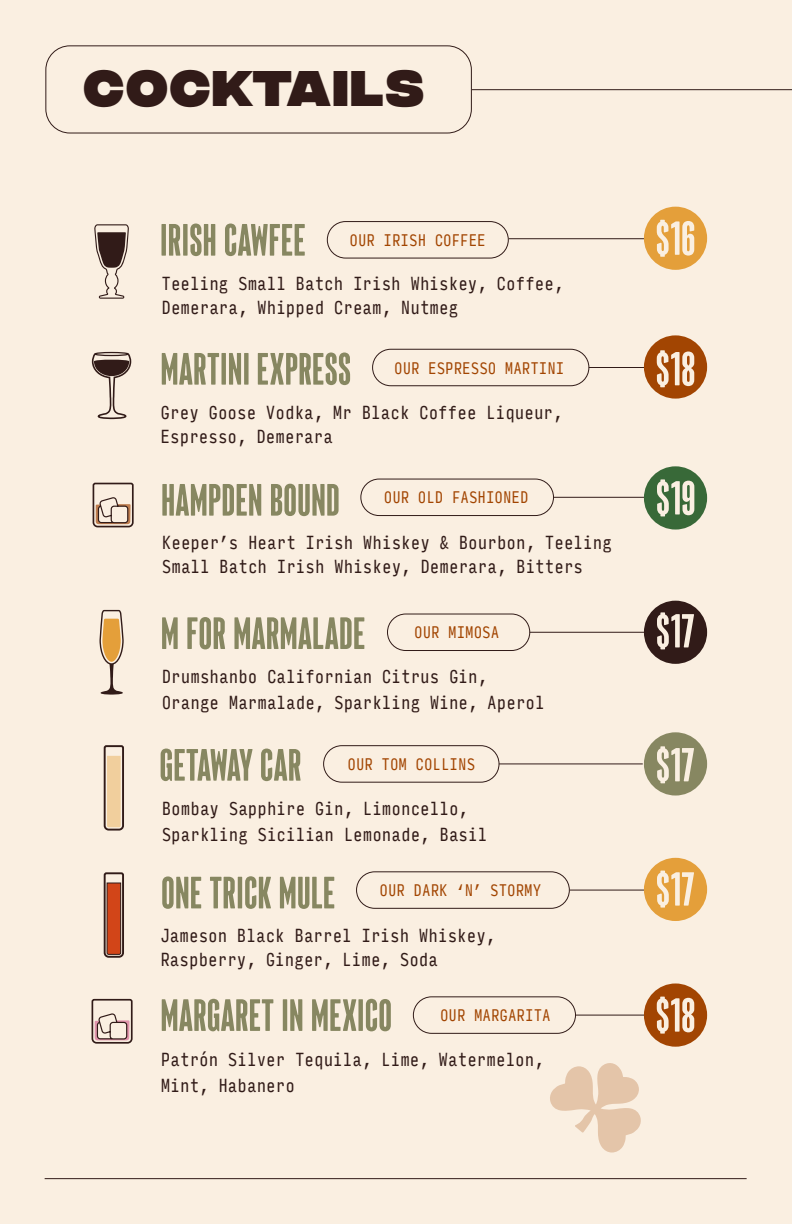
<style>
.page{position:relative;width:792px;height:1224px;background:#faefe1}
.page>*{position:absolute;margin:0;border:0;box-sizing:border-box;transform-origin:0 0}
.t1{font:800 50px "Integral CF";letter-spacing:.03em;color:#311b18}
.t2{font:18px/24px "Input Mono Compressed";color:#311b18}
.t3{font:16px "Input Mono Compressed";color:#a24502}
</style>
<div class="page">
<svg style="left:550px;top:1063px;width:91px;height:90px"></svg>
<hr style="left:45px;top:1178px;width:702px;height:1px;background:#311b18">
<div style="left:45px;top:45px;width:427px;height:89px;border:1px solid #311b18;border-radius:24px"></div>
<svg style="left:162px;top:224px;width:143px;height:32px"></svg>
<div style="left:327px;top:221px;width:182px;height:38px;border:1px solid #311b18;border-radius:18px"></div>
<hr style="left:472px;top:89px;width:320px;height:1px;background:#311b18">
<hr style="left:509px;top:238px;width:135px;height:1px;background:#311b18">
<hr style="left:578px;top:367px;width:76px;height:1px;background:#311b18">
<svg style="left:94px;top:224px;width:35px;height:75px"></svg>
<div style="left:644px;top:207px;width:63px;height:63px;background:#e49f3a;border-radius:50%"></div>
<hr style="left:469px;top:632px;width:180px;height:1px;background:#311b18">
<hr style="left:405px;top:764px;width:238px;height:1px;background:#311b18">
<svg style="left:657px;top:220px;width:37px;height:37px"></svg>
<svg style="left:162px;top:617px;width:202px;height:32px"></svg>
<svg style="left:161px;top:749px;width:140px;height:32px"></svg>
<div style="left:388px;top:614px;width:142px;height:37px;background:#faefe1;border-radius:18px"></div>
<div style="left:387px;top:614px;width:143px;height:37px;border:1px solid #311b18;border-radius:18px"></div>
<div style="left:324px;top:746px;width:175px;height:36px;background:#faefe1;border-radius:18px"></div>
<div style="left:323px;top:745px;width:177px;height:38px;border:1px solid #311b18;border-radius:18px"></div>
<svg style="left:99px;top:609px;width:25px;height:86px"></svg>
<div style="left:644px;top:601px;width:63px;height:63px;background:#311b18;border-radius:50%"></div>
<div style="left:644px;top:732px;width:63px;height:64px;background:#878761;border-radius:50%"></div>
<svg style="left:162px;top:353px;width:188px;height:32px"></svg>
<div style="left:373px;top:349px;width:216px;height:37px;background:#faefe1;border-radius:18px"></div>
<div style="left:372px;top:349px;width:217px;height:37px;border:1px solid #311b18;border-radius:18px"></div>
<svg style="left:91px;top:351px;width:41px;height:69px"></svg>
<div style="left:644px;top:335px;width:63px;height:64px;background:#a24502;border-radius:50%"></div>
<svg style="left:162px;top:876px;width:172px;height:33px"></svg>
<div style="left:356px;top:871px;width:214px;height:38px;border:1px solid #311b18;border-radius:18px"></div>
<hr style="left:570px;top:890px;width:95px;height:1px;background:#311b18">
<svg style="left:103px;top:872px;width:21px;height:86px;background:#a95b41"></svg>
<svg style="left:103px;top:745px;width:21px;height:86px"></svg>
<div style="left:644px;top:858px;width:63px;height:63px;background:#e49f3a;border-radius:50%"></div>
<svg style="left:657px;top:350px;width:37px;height:37px"></svg>
<hr style="left:543px;top:497px;width:111px;height:1px;background:#311b18">
<svg style="left:162px;top:484px;width:177px;height:32px"></svg>
<div style="left:361px;top:479px;width:193px;height:37px;background:#faefe1;border-radius:18px"></div>
<div style="left:360px;top:479px;width:194px;height:37px;border:1px solid #311b18;border-radius:18px"></div>
<svg style="left:92px;top:482px;width:42px;height:46px"></svg>
<div style="left:644px;top:466px;width:63px;height:64px;background:#386938;border-radius:50%"></div>
<svg style="left:162px;top:999px;width:229px;height:32px"></svg>
<div style="left:413px;top:996px;width:163px;height:38px;border:1px solid #311b18;border-radius:18px"></div>
<hr style="left:575px;top:1015px;width:70px;height:1px;background:#311b18">
<svg style="left:91px;top:998px;width:42px;height:46px"></svg>
<div style="left:644px;top:983px;width:63px;height:64px;background:#a24502;border-radius:50%"></div>
<svg style="left:657px;top:997px;width:37px;height:37px"></svg>
<svg style="left:657px;top:746px;width:37px;height:37px"></svg>
<svg style="left:657px;top:612px;width:37px;height:37px"></svg>
<svg style="left:657px;top:871px;width:37px;height:37px"></svg>
<svg style="left:657px;top:479px;width:37px;height:37px"></svg>
<h1 class="t1" style="left:83px;top:59px;width:342px">COCKTAILS</h1>
<p class="t3" style="left:350px;top:226px;width:138px">OUR IRISH COFFEE</p>
<p class="t2" style="left:162px;top:270px;width:404px">Teeling Small Batch Irish Whiskey, Coffee,<br>Demerara, Whipped Cream, Nutmeg</p>
<p class="t3" style="left:394px;top:353px;width:172px">OUR ESPRESSO MARTINI</p>
<p class="t2" style="left:161px;top:399px;width:404px">Grey Goose Vodka, Mr Black Coffee Liqueur,<br>Espresso, Demerara</p>
<p class="t3" style="left:384px;top:483px;width:146px">OUR OLD FASHIONED</p>
<p class="t2" style="left:162px;top:529px;width:452px">Keeper’s Heart Irish Whiskey &amp; Bourbon, Teeling<br>Small Batch Irish Whiskey, Demerara, Bitters</p>
<p class="t3" style="left:414px;top:618px;width:87px">OUR MIMOSA</p>
<p class="t2" style="left:162px;top:663px;width:385px;line-height:26px">Drumshanbo Californian Citrus Gin,<br>Orange Marmalade, Sparkling Wine, Aperol</p>
<p class="t3" style="left:347px;top:750px;width:129px">OUR TOM COLLINS</p>
<p class="t2" style="left:162px;top:794px;width:327px;line-height:26px">Bombay Sapphire Gin, Limoncello,<br>Sparkling Sicilian Lemonade, Basil</p>
<p class="t3" style="left:380px;top:876px;width:163px">OUR DARK ‘N’ STORMY</p>
<p class="t2" style="left:160px;top:922px;width:337px">Jameson Black Barrel Irish Whiskey,<br>Raspberry, Ginger, Lime, Soda</p>
<p class="t3" style="left:440px;top:1001px;width:112px">OUR MARGARITA</p>
<p class="t2" style="left:161px;top:1045px;width:385px;line-height:26px">Patrón Silver Tequila, Lime, Watermelon,<br>Mint, Habanero</p>
</div>
